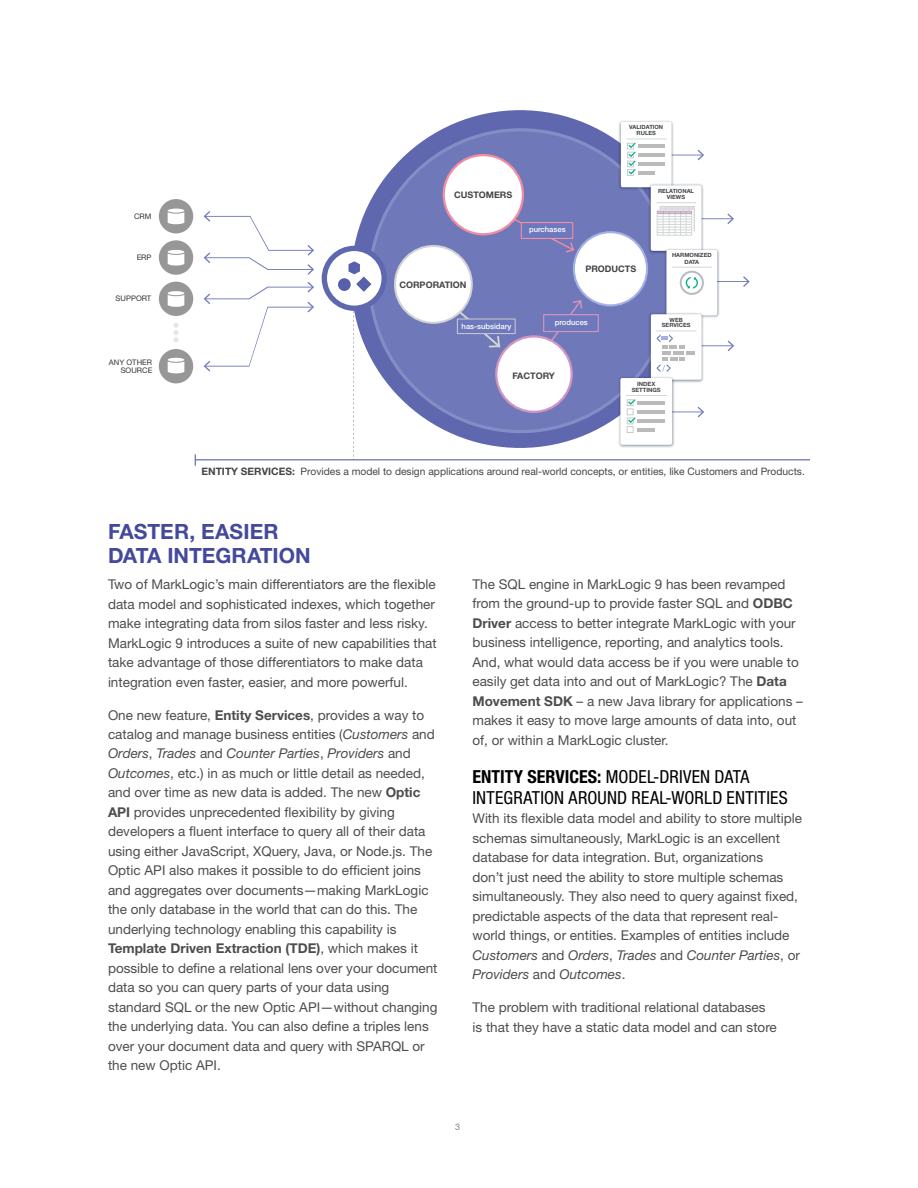
<style>
.page{position:relative;width:918px;height:1188px;background:#fff}
.page>*{position:absolute;margin:0;border:0;box-sizing:border-box;transform-origin:0 0}
.t1{font:700 21px/24px "Helvetica Neue LT Pro";color:#44499c}
.t2{font:condensed 18px/21px "Helvetica Neue LT Pro";letter-spacing:.005em;color:#000}
.t3{font:13.5px/19.5px "Helvetica Neue LT Pro";color:#4d4d4f}
.t4{font:10.2px "Helvetica Neue LT Pro";color:#434548}
.t5{font:700 9px "Helvetica Neue LT Pro";color:#434548}
.t6{font:700 9px "Helvetica Neue LT Pro";color:#424548}
.t7{font:9px "Helvetica Neue LT Pro";color:#808285}
.t8{font:500 7.65px "Helvetica Neue LT Pro";color:#fff}
.t9{font:7.65px/7.6px "Helvetica Neue LT Pro";color:#343333;text-align:right}
.t10{font:700 5.85px/6.1px "Helvetica Neue LT Pro";color:#414447;text-align:center}
.t11{font:700 5.7px/6px "Helvetica Neue LT Pro";color:#414447;text-align:center}
.s1{font-weight:700}
.s2{font-style:italic}
</style>
<div class="page">
<hr style="left:658px;top:155px;width:44px;height:1px;background:#6f79ba">
<svg style="left:698px;top:150px;width:6px;height:10px"></svg>
<div style="left:159px;top:240px;width:34px;height:35px;background:#979797;border-radius:50%"></div>
<hr style="left:168px;top:250px;width:16px;height:4px;background:#fff;border-radius:50%">
<svg style="left:168px;top:253px;width:16px;height:13px"></svg>
<div style="left:159px;top:282px;width:34px;height:34px;background:#979797;border-radius:50%"></div>
<svg style="left:168px;top:291px;width:16px;height:4px"></svg>
<svg style="left:168px;top:295px;width:16px;height:12px"></svg>
<svg style="left:173px;top:323px;width:6px;height:19px"></svg>
<div style="left:159px;top:349px;width:34px;height:34px;background:#979797;border-radius:50%"></div>
<hr style="left:168px;top:358px;width:16px;height:4px;background:#fff;border-radius:50%">
<svg style="left:168px;top:361px;width:16px;height:12px"></svg>
<div style="left:159px;top:199px;width:34px;height:34px;background:#979797;border-radius:50%"></div>
<hr style="left:168px;top:209px;width:16px;height:4px;background:#fff;border-radius:50%">
<svg style="left:168px;top:212px;width:16px;height:12px"></svg>
<svg style="left:204px;top:211px;width:110px;height:64px"></svg>
<svg style="left:204px;top:282px;width:110px;height:89px"></svg>
<hr style="left:688px;top:218px;width:44px;height:1px;background:#6f79ba">
<svg style="left:727px;top:213px;width:7px;height:11px"></svg>
<hr style="left:704px;top:281px;width:44px;height:1px;background:#6f79ba">
<svg style="left:743px;top:276px;width:7px;height:11px"></svg>
<hr style="left:689px;top:345px;width:44px;height:1px;background:#6f79ba">
<svg style="left:728px;top:341px;width:6px;height:10px"></svg>
<hr style="left:659px;top:411px;width:44px;height:1px;background:#6f79ba">
<svg style="left:698px;top:407px;width:6px;height:10px"></svg>
<div style="left:351px;top:110px;width:338px;height:338px;background:#5f67af;border-radius:50%"></div>
<div style="left:370px;top:130px;width:301px;height:302px;background:#6f79ba;border-radius:50%"></div>
<img style="left:618px;top:121px;width:56px;height:70px">
<div style="left:621px;top:122px;width:51px;height:65px;background:#fff;border-radius:2px"></div>
<hr style="left:626px;top:139px;width:41px;height:1px;background:#d4d6d7">
<hr style="left:638px;top:144px;width:26px;height:4px;background:#bababb">
<hr style="left:638px;top:153px;width:26px;height:4px;background:#bababb">
<hr style="left:638px;top:162px;width:26px;height:4px;background:#bababb">
<svg style="left:627px;top:143px;width:9px;height:33px"></svg>
<hr style="left:638px;top:171px;width:17px;height:4px;background:#bababb">
<img style="left:648px;top:183px;width:56px;height:70px">
<div style="left:651px;top:185px;width:51px;height:66px;background:#fff;border-radius:2px"></div>
<hr style="left:656px;top:202px;width:40px;height:1px;background:#d4d6d7">
<svg style="left:657px;top:206px;width:38px;height:30px"></svg>
<hr style="left:657px;top:211px;width:35px;height:3px;background:#bf87bb">
<svg style="left:544px;top:300px;width:38px;height:54px"></svg>
<svg style="left:511px;top:217px;width:63px;height:36px"></svg>
<div style="left:521px;top:223px;width:52px;height:15px;background:#6e79bd"></div>
<div style="left:521px;top:222px;width:52px;height:17px;border:1px solid #f48ca1"></div>
<div style="left:444px;top:155px;width:79px;height:79px;background:#fff;border-radius:50%"></div>
<div style="left:443px;top:154px;width:81px;height:81px;border:2px solid #f48ca1;border-radius:50%"></div>
<div style="left:574px;top:232px;width:73px;height:73px;background:#fff;border-radius:50%"></div>
<div style="left:573px;top:231px;width:75px;height:75px;border:2px solid #a4b0e3;border-radius:50%"></div>
<div style="left:544px;top:315px;width:54px;height:17px;background:#6e79bd"></div>
<div style="left:543px;top:314px;width:56px;height:18px;border:1px solid #d295c2"></div>
<div style="left:496px;top:336px;width:76px;height:76px;background:#fff;border-radius:50%"></div>
<div style="left:495px;top:335px;width:78px;height:78px;border:2px solid #d295c2;border-radius:50%"></div>
<svg style="left:449px;top:302px;width:52px;height:46px"></svg>
<div style="left:457px;top:319px;width:58px;height:15px;background:#6e79bd"></div>
<div style="left:457px;top:319px;width:59px;height:15px;border:1px solid #cccccb"></div>
<div style="left:395px;top:246px;width:77px;height:77px;background:#fff;border-radius:50%"></div>
<div style="left:394px;top:245px;width:79px;height:79px;border:2px solid #d1d3d4;border-radius:50%"></div>
<img style="left:664px;top:248px;width:56px;height:70px">
<div style="left:666px;top:250px;width:51px;height:65px;background:#fff;border-radius:2px"></div>
<hr style="left:672px;top:267px;width:40px;height:1px;background:#d4d6d7">
<svg style="left:680px;top:271px;width:24px;height:24px"></svg>
<img style="left:648px;top:312px;width:56px;height:71px">
<div style="left:651px;top:314px;width:51px;height:66px;background:#fff;border-radius:2px"></div>
<hr style="left:656px;top:331px;width:40px;height:1px;background:#d4d6d7">
<svg style="left:657px;top:334px;width:38px;height:38px"></svg>
<img style="left:618px;top:376px;width:57px;height:72px">
<div style="left:620px;top:378px;width:52px;height:67px;background:#fff;border-radius:2px"></div>
<hr style="left:626px;top:395px;width:41px;height:1px;background:#d4d6d7">
<hr style="left:638px;top:401px;width:27px;height:3px;background:#bababb">
<hr style="left:638px;top:410px;width:27px;height:4px;background:#bababb">
<hr style="left:638px;top:419px;width:27px;height:4px;background:#bababb">
<svg style="left:627px;top:399px;width:9px;height:34px"></svg>
<hr style="left:638px;top:428px;width:17px;height:4px;background:#bababb">
<svg style="left:322px;top:246px;width:65px;height:214px"></svg>
<hr style="left:196px;top:460px;width:613px;height:1px;background:#44499c">
<svg style="left:195px;top:454px;width:1px;height:12px"></svg>
<p class="t9" style="left:134px;top:212px;width:19px">CRM</p>
<p class="t9" style="left:136px;top:253px;width:16px">ERP</p>
<p class="t9" style="left:116px;top:295px;width:37px">SUPPORT</p>
<p class="t9" style="left:109px;top:358px;width:45px">ANY OTHER<br>SOURCE</p>
<p class="t11" style="left:629px;top:124px;width:36px">VALIDATION<br>RULES</p>
<p class="t6" style="left:454px;top:189px;width:60px">CUSTOMERS</p>
<p class="t5" style="left:399px;top:279px;width:69px">CORPORATION</p>
<p class="t8" style="left:462px;top:321px;width:51px">has-subsidary</p>
<p class="t8" style="left:529px;top:225px;width:38px">purchases</p>
<p class="t6" style="left:585px;top:263px;width:52px">PRODUCTS</p>
<p class="t8" style="left:555px;top:318px;width:35px">produces</p>
<p class="t11" style="left:658px;top:188px;width:37px">RELATIONAL<br>VIEWS</p>
<p class="t11" style="left:672px;top:252px;width:41px">HARMONIZED<br>DATA</p>
<p class="t11" style="left:662px;top:316px;width:30px">WEB<br>SERVICES</p>
<p class="t5" style="left:512px;top:370px;width:44px">FACTORY</p>
<p class="t10" style="left:632px;top:380px;width:31px">INDEX<br>SETTINGS</p>
<p class="t4" style="left:201px;top:466px;width:605px"><span class="s1">ENTITY SERVICES:</span> Provides a model to design applications around real-world concepts, or entities, like Customers and Products.</p>
<h1 class="t1" style="left:108px;top:519px;width:204px">FASTER, EASIER<br>DATA INTEGRATION</h1>
<p class="t3" style="left:108px;top:574px;width:330px">Two of MarkLogic’s main differentiators are the flexible data model and sophisticated indexes, which together make integrating data from silos faster and less risky.<br>MarkLogic 9 introduces a suite of new capabilities that take advantage of those differentiators to make data integration even faster, easier, and more powerful.</p>
<p class="t3" style="left:108px;top:705px;width:331px">One new feature, <span class="s1">Entity Services</span>, provides a way to catalog and manage business entities (<span class="s2">Customers</span> and <span class="s2">Orders</span>, <span class="s2">Trades</span> and <span class="s2">Counter Parties</span>, <span class="s2">Providers</span> and <span class="s2">Outcomes</span>, etc.) in as much or little detail as needed, and over time as new data is added. The new <span class="s1">Optic API</span> provides unprecedented flexibility by giving developers a fluent interface to query all of their data using either JavaScript, XQuery, Java, or Node.js. The Optic API also makes it possible to do efficient joins and aggregates over documents—making MarkLogic the only database in the world that can do this. The underlying technology enabling this capability is <span class="s1">Template Driven Extraction (TDE)</span>, which makes it possible to define a relational lens over your document data so you can query parts of your data using standard SQL or the new Optic API—without changing the underlying data. You can also define a triples lens over your document data and query with SPARQL or the new Optic API.</p>
<p class="t3" style="left:472px;top:574px;width:332px">The SQL engine in MarkLogic 9 has been revamped from the ground-up to provide faster SQL and <span class="s1">ODBC Driver</span> access to better integrate MarkLogic with your business intelligence, reporting, and analytics tools.<br>And, what would data access be if you were unable to easily get data into and out of MarkLogic? The <span class="s1">Data Movement SDK</span> – a new Java library for applications – makes it easy to move large amounts of data into, out of, or within a MarkLogic cluster.</p>
<h2 class="t2" style="left:472px;top:766px;width:317px"><span class="s1">ENTITY SERVICES:</span> MODEL-DRIVEN DATA<br>INTEGRATION AROUND REAL-WORLD ENTITIES</h2>
<p class="t3" style="left:472px;top:809px;width:331px">With its flexible data model and ability to store multiple schemas simultaneously, MarkLogic is an excellent database for data integration. But, organizations<br>don’t just need the ability to store multiple schemas simultaneously. They also need to query against fixed, predictable aspects of the data that represent real&shy;world things, or entities. Examples of entities include <span class="s2">Customers</span> and <span class="s2">Orders</span>, <span class="s2">Trades</span> and <span class="s2">Counter Parties</span>, or <span class="s2">Providers</span> and <span class="s2">Outcomes</span>.</p>
<p class="t3" style="left:472px;top:997px;width:306px">The problem with traditional relational databases is that they have a static data model and can store</p>
<p class="t7" style="left:455px;top:1121px;width:7px">3</p>
</div>
